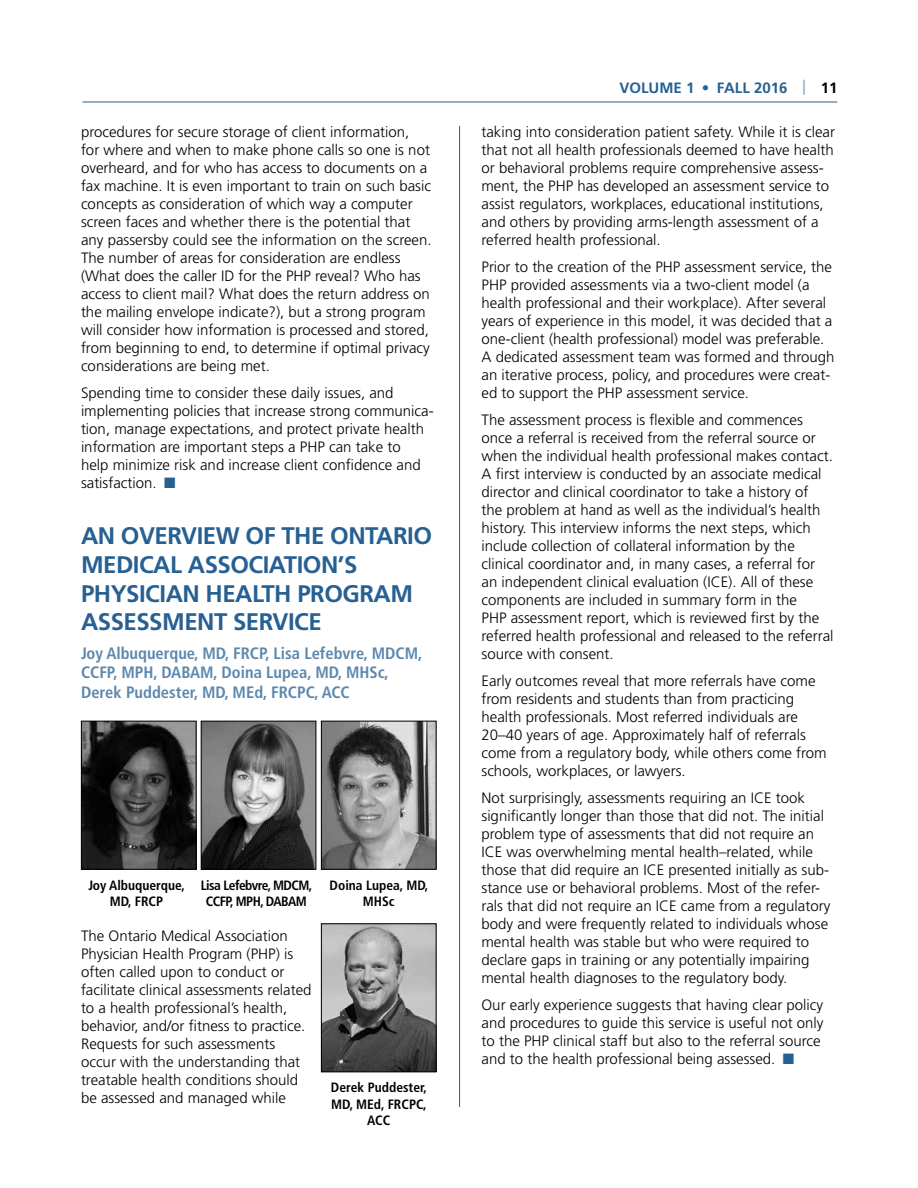
<style>
.page{position:relative;width:918px;height:1188px;background:#fff}
.page>*{position:absolute;margin:0;border:0;box-sizing:border-box;transform-origin:0 0}
.t1{font:700 24px/28.8px "Frutiger LT Std";letter-spacing:-.02em;color:#276092}
.t2{font:700 condensed 16.5px/19.5px "Frutiger LT Std";color:#5d88ad}
.t3{font:300 15px/18px "Frutiger LT Std";color:#000}
.t4{font:700 15px "Frutiger LT Std";color:#276092}
.t5{font:700 condensed 13.5px/16.5px "Frutiger LT Std";color:#000;text-align:center}
.t6{font:700 condensed 13.5px/16.5px "Frutiger LT Std";letter-spacing:-.04em;color:#000;text-align:center}
.s1{color:#276092}
.s2{color:#93afc9}
.s3{color:#000}
</style>
<div class="page">
<hr style="left:82px;top:102px;width:755px;height:1px;background:#276092">
<hr style="left:459px;top:126px;width:1px;height:981px;background:#276092">
<img style="left:323px;top:723px;width:111px;height:145px">
<div style="left:321px;top:721px;width:115px;height:149px;border:1px solid #000"></div>
<img style="left:323px;top:925px;width:111px;height:145px">
<div style="left:321px;top:923px;width:115px;height:149px;border:1px solid #000"></div>
<img style="left:203px;top:723px;width:111px;height:145px">
<div style="left:201px;top:721px;width:115px;height:149px;border:1px solid #000"></div>
<img style="left:83px;top:723px;width:111px;height:145px">
<div style="left:81px;top:721px;width:115px;height:149px;border:1px solid #000"></div>
<p class="t3" style="left:81px;top:123px;width:352px">procedures for secure storage of client information,<br>for where and when to make phone calls so one is not overheard, and for who has access to documents on a fax machine. It is even important to train on such basic concepts as consideration of which way a computer screen faces and whether there is the potential that any passersby could see the information on the screen.<br>The number of areas for consideration are endless (What does the caller ID for the PHP reveal? Who has access to client mail? What does the return address on the mailing envelope indicate?), but a strong program will consider how information is processed and stored, from beginning to end, to determine if optimal privacy considerations are being met.</p>
<p class="t3" style="left:81px;top:384px;width:354px">Spending time to consider these daily issues, and implementing policies that increase strong communica&shy;tion, manage expectations, and protect private health information are important steps a PHP can take to<br>help minimize risk and increase client confidence and satisfaction. <span class="s1">■</span></p>
<h1 class="t1" style="left:81px;top:521px;width:353px">AN OVERVIEW OF THE ONTARIO<br>MEDICAL ASSOCIATION’S<br>PHYSICIAN HEALTH PROGRAM<br>ASSESSMENT SERVICE</h1>
<p class="t2" style="left:81px;top:644px;width:343px">Joy Albuquerque, MD, FRCP, Lisa Lefebvre, MDCM,<br>CCFP, MPH, DABAM, Doina Lupea, MD, MHSc,<br>Derek Puddester, MD, MEd, FRCPC, ACC</p>
<p class="t5" style="left:88px;top:877px;width:98px">Joy Albuquerque,<br>MD, FRCP</p>
<p class="t6" style="left:201px;top:877px;width:113px">Lisa Lefebvre, MDCM,<br>CCFP, MPH, DABAM</p>
<p class="t3" style="left:81px;top:927px;width:232px">The Ontario Medical Association Physician Health Program (PHP) is often called upon to conduct or facilitate clinical assessments related to a health professional’s health, behavior, and/or fitness to practice.<br>Requests for such assessments occur with the understanding that treatable health conditions should be assessed and managed while</p>
<p class="t5" style="left:330px;top:877px;width:100px">Doina Lupea, MD,<br>MHSc</p>
<p class="t5" style="left:331px;top:1079px;width:98px">Derek Puddester,<br>MD, MEd, FRCPC,<br>ACC</p>
<p class="t4" style="left:619px;top:79px;width:219px">VOLUME 1 • FALL 2016 <span class="s2">|</span> <span class="s3">11</span></p>
<p class="t3" style="left:482px;top:123px;width:355px">taking into consideration patient safety. While it is clear that not all health professionals deemed to have health or behavioral problems require comprehensive assess&shy;ment, the PHP has developed an assessment service to assist regulators, workplaces, educational institutions, and others by providing arms-length assessment of a referred health professional.</p>
<p class="t3" style="left:482px;top:258px;width:355px">Prior to the creation of the PHP assessment service, the PHP provided assessments via a two-client model (a health professional and their workplace). After several years of experience in this model, it was decided that a one-client (health professional) model was preferable.<br>A dedicated assessment team was formed and through an iterative process, policy, and procedures were creat&shy;ed to support the PHP assessment service.</p>
<p class="t3" style="left:482px;top:411px;width:354px">The assessment process is flexible and commences once a referral is received from the referral source or when the individual health professional makes contact.<br>A first interview is conducted by an associate medical director and clinical coordinator to take a history of<br>the problem at hand as well as the individual’s health history. This interview informs the next steps, which include collection of collateral information by the clinical coordinator and, in many cases, a referral for an independent clinical evaluation (ICE). All of these components are included in summary form in the<br>PHP assessment report, which is reviewed first by the referred health professional and released to the referral source with consent.</p>
<p class="t3" style="left:482px;top:672px;width:347px">Early outcomes reveal that more referrals have come from residents and students than from practicing health professionals. Most referred individuals are 20–40 years of age. Approximately half of referrals come from a regulatory body, while others come from schools, workplaces, or lawyers.</p>
<p class="t3" style="left:482px;top:789px;width:350px">Not surprisingly, assessments requiring an ICE took significantly longer than those that did not. The initial problem type of assessments that did not require an ICE was overwhelming mental health–related, while those that did require an ICE presented initially as sub&shy;stance use or behavioral problems. Most of the refer&shy;rals that did not require an ICE came from a regulatory body and were frequently related to individuals whose mental health was stable but who were required to declare gaps in training or any potentially impairing mental health diagnoses to the regulatory body.</p>
<p class="t3" style="left:482px;top:996px;width:344px">Our early experience suggests that having clear policy and procedures to guide this service is useful not only to the PHP clinical staff but also to the referral source and to the health professional being assessed. <span class="s1">■</span></p>
</div>
